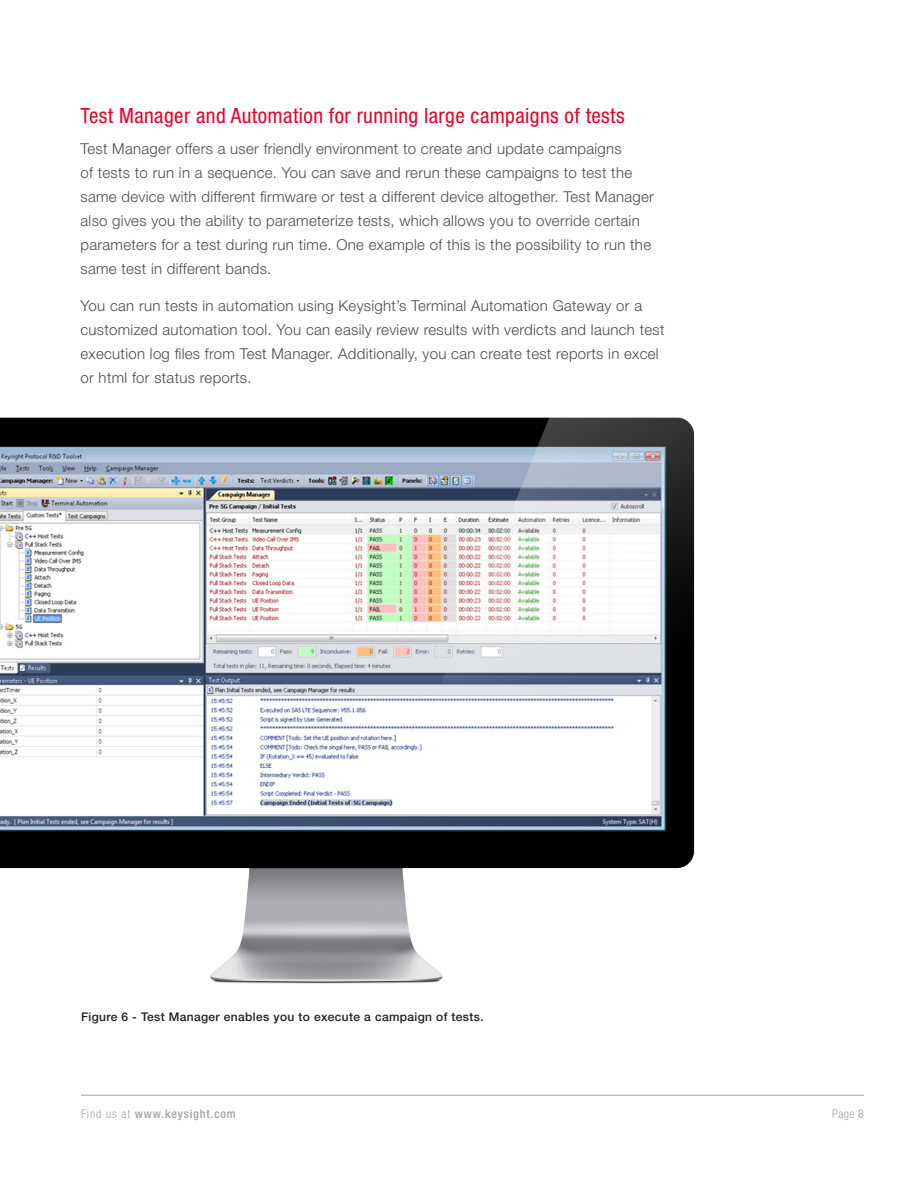
<style>
.page{position:relative;width:918px;height:1188px;background:#fff}
.page>*{position:absolute;margin:0;border:0;box-sizing:border-box;transform-origin:0 0}
.KT_-_Header_2{font:condensed 21px "Helvetica Neue LT Std";letter-spacing:.02em;color:#e90029}
.KT_-_Body_Text{font:300 15px/24px "Helvetica Neue LT Std";letter-spacing:.02em;color:#4b4c4d}
.KT_-_Figure_Captions{font:500 12px "Helvetica Neue LT Std";letter-spacing:.03em;color:#231f20}
.t1{font:500 condensed 12px "Helvetica Neue LT Std";letter-spacing:.07em;color:#a4a1a9}
.t2{font:300 condensed 12px "Helvetica Neue LT Std";color:#a4a1a9}
.s1{font-weight:300}
</style>
<div class="page">
<hr style="left:81px;top:1095px;width:783px;height:1px;background:#a4a1a9">
<img style="left:0;top:417px;width:695px;height:567px">
<p class="KT_-_Header_2" style="left:81px;top:103px;width:546px">Test Manager and Automation for running large campaigns of tests</p>
<p class="KT_-_Body_Text" style="left:81px;top:136px;width:575px">Test Manager offers a user friendly environment to create and update campaigns<br>of tests to run in a sequence. You can save and rerun these campaigns to test the same device with different firmware or test a different device altogether. Test Manager also gives you the ability to parameterize tests, which allows you to override certain parameters for a test during run time. One example of this is the possibility to run the same test in different bands.</p>
<p class="KT_-_Body_Text" style="left:81px;top:294px;width:585px">You can run tests in automation using Keysight’s Terminal Automation Gateway or a customized automation tool. You can easily review results with verdicts and launch test execution log files from Test Manager. Additionally, you can create test reports in excel or html for status reports.</p>
<p class="KT_-_Figure_Captions" style="left:81px;top:1009px;width:404px">Figure 6 - Test Manager enables you to execute a campaign of tests.</p>
<p class="t1" style="left:81px;top:1106px;width:156px"><span class="s1">Find us at</span> www.keysight.com</p>
<p class="t2" style="left:832px;top:1107px;width:33px">Page 8</p>
</div>
